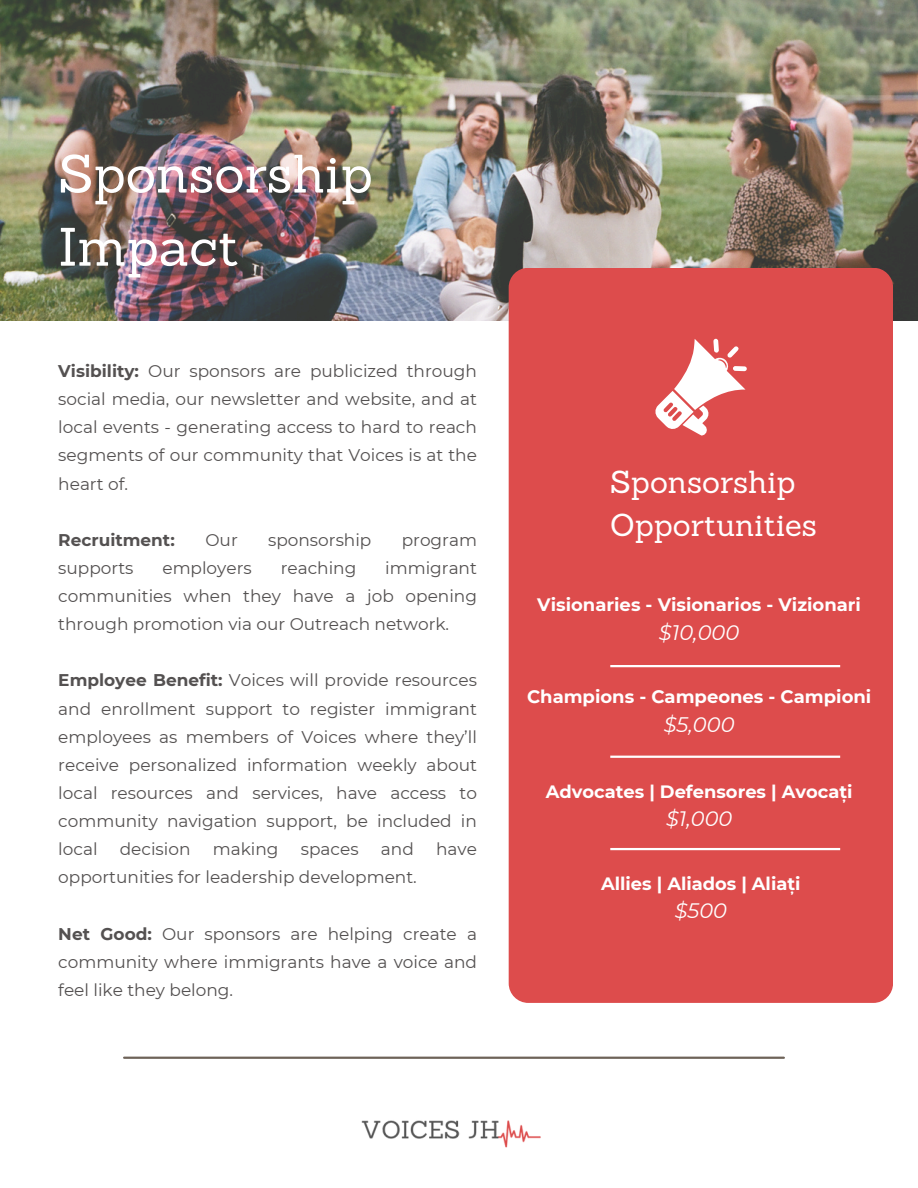
<style>
.page{position:relative;width:918px;height:1188px;background:#fff}
.page>*{position:absolute;margin:0;border:0;box-sizing:border-box;transform-origin:0 0}
.t1{font:52.65px/73.2px "Sanchez";color:#fff}
.t2{font:31.05px/42.8px "Sanchez";color:#fff}
.t3{font:italic 21px "Montserrat";color:#fff}
.t4{font:italic 20.85px "Montserrat";color:#fff}
.t5{font:700 18px "Montserrat";color:#fff}
.t6{font:700 17.85px "Montserrat";color:#fff}
.t7{font:16.95px/28.2px "Montserrat";color:#545151;text-align:justify}
.t8{font:700 16.95px "Montserrat";color:#545151}
.s1{font-weight:700}
</style>
<div class="page">
<img style="left:1px;top:0;width:917px;height:320px">
<hr style="left:124px;top:1057px;width:660px;height:2px;background:#6e6359">
<div style="left:509px;top:268px;width:384px;height:735px;background:#dd4c4c;border-radius:20px"></div>
<hr style="left:610px;top:665px;width:230px;height:2px;background:#fff">
<hr style="left:610px;top:848px;width:230px;height:2px;background:#fff">
<hr style="left:610px;top:756px;width:230px;height:2px;background:#fff">
<img style="left:361px;top:1120px;width:180px;height:28px">
<svg style="left:655px;top:339px;width:92px;height:96px"></svg>
<p class="t1" style="left:58px;top:137px;width:316px">Sponsorship<br>Impact</p>
<h2 class="t7" style="left:58px;top:357px;width:420px"><span class="s1">Visibility:</span> Our sponsors are publicized through social media, our newsletter and website, and at local events - generating access to hard to reach segments of our community that Voices is at the heart of.</h2>
<p class="t8" style="left:58px;top:529px;width:118px">Recruitment:</p>
<p class="t7" style="left:205px;top:526px;width:34px">Our</p>
<p class="t7" style="left:268px;top:526px;width:105px">sponsorship</p>
<p class="t7" style="left:402px;top:526px;width:77px">program</p>
<p class="t7" style="left:58px;top:554px;width:77px">supports</p>
<p class="t7" style="left:162px;top:554px;width:91px">employers</p>
<p class="t7" style="left:281px;top:554px;width:77px">reaching</p>
<p class="t7" style="left:58px;top:554px;width:420px;text-indent:327px">immigrant communities when they have a job opening through promotion via our Outreach network.</p>
<p class="t7" style="left:58px;top:666px;width:420px"><span class="s1">Employee Benefit:</span> Voices will provide resources and enrollment support to register immigrant employees as members of Voices where they’ll receive personalized information weekly about local resources and services, have access to community navigation support, be included in local</p>
<p class="t7" style="left:120px;top:835px;width:72px">decision</p>
<p class="t7" style="left:213px;top:835px;width:67px">making</p>
<p class="t7" style="left:301px;top:835px;width:59px">spaces</p>
<p class="t7" style="left:381px;top:835px;width:34px">and</p>
<p class="t7" style="left:436px;top:835px;width:42px">have</p>
<p class="t7" style="left:58px;top:863px;width:360px">opportunities for leadership development.</p>
<p class="t7" style="left:58px;top:919px;width:420px"><span class="s1">Net Good:</span> Our sponsors are helping create a community where immigrants have a voice and feel like they belong.</p>
<p class="t2" style="left:610px;top:460px;width:208px">Sponsorship<br>Opportunities</p>
<p class="t5" style="left:537px;top:593px;width:325px">Visionaries - Visionarios - Vizionari</p>
<p class="t3" style="left:659px;top:619px;width:82px">$10,000</p>
<p class="t5" style="left:527px;top:685px;width:346px">Champions - Campeones - Campioni</p>
<p class="t3" style="left:664px;top:712px;width:72px">$5,000</p>
<p class="t6" style="left:546px;top:780px;width:308px">Advocates | Defensores | Avocați</p>
<p class="t4" style="left:666px;top:806px;width:68px">$1,000</p>
<p class="t6" style="left:601px;top:873px;width:201px">Allies | Aliados | Aliați</p>
<p class="t4" style="left:675px;top:898px;width:54px">$500</p>
</div>
